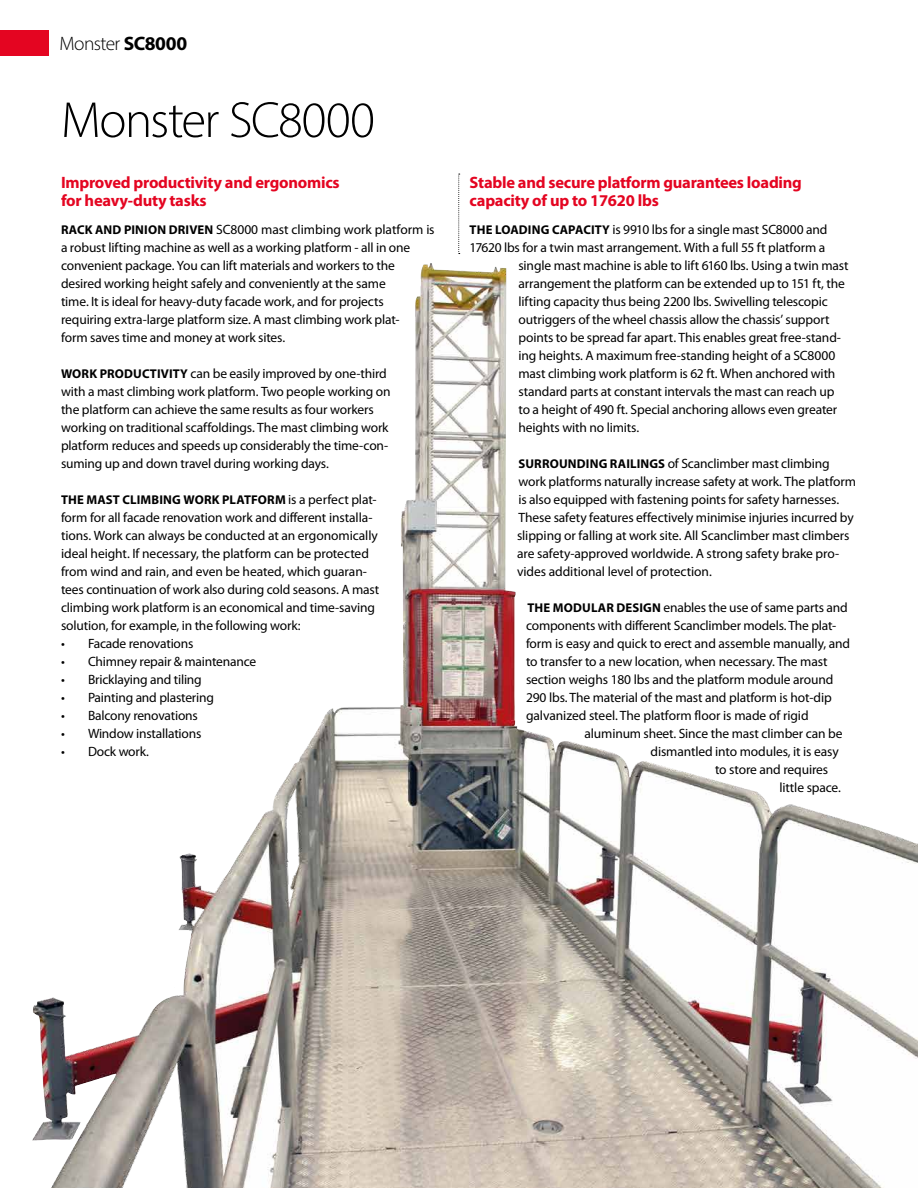
<style>
.page{position:relative;width:918px;height:1188px;background:#fff}
.page>*{position:absolute;margin:0;border:0;box-sizing:border-box;transform-origin:0 0}
.t1{font:300 51px "Myriad Pro";letter-spacing:-.03em;color:#000}
.t2{font:300 19.5px "Myriad Pro";letter-spacing:-.03em;color:#000}
.t3{font:700 16.5px/18px "Myriad Pro";letter-spacing:-.015em;color:#e40521}
.t4{font:13.5px/18px "Myriad Pro";letter-spacing:-.01em;color:#000}
.t5{font:700 12.75px "Myriad Pro";letter-spacing:.015em;color:#000}
.s1{font-weight:700}
.s2{font-weight:700;font-size:12.75px}
.s3{font-weight:400;font-size:13.5px}
</style>
<div class="page">
<svg style="left:458px;top:174px;width:2px;height:80px"></svg>
<img style="left:32px;top:264px;width:886px;height:924px">
<div style="left:0;top:30px;width:49px;height:25px;background:#e40521"></div>
<h2 class="t2" style="left:60px;top:32px;width:129px">Monster <span class="s1">SC8000</span></h2>
<h1 class="t1" style="left:61px;top:89px;width:315px">Monster SC8000</h1>
<p class="t3" style="left:61px;top:172px;width:280px">Improved productivity and ergonomics for heavy-duty tasks</p>
<p class="t4" style="left:61px;top:220px;width:375px"><span class="s2">RACK AND PINION DRIVEN</span> SC8000 mast climbing work platform is a robust lifting machine as well as a working platform - all in one convenient package. You can lift materials and workers to the desired working height safely and conveniently at the same<br>time. It is ideal for heavy-duty facade work, and for projects requiring extra-large platform size. A mast climbing work plat-<br>form saves time and money at work sites.</p>
<p class="t4" style="left:61px;top:364px;width:331px"><span class="s2">WORK PRODUCTIVITY</span> can be easily improved by one-third with a mast climbing work platform. Two people working on the platform can achieve the same results as four workers working on traditional scaffoldings. The mast climbing work platform reduces and speeds up considerably the time-con&shy;suming up and down travel during working days.</p>
<p class="t5" style="left:61px;top:491px;width:317px">THE MAST CLIMBING WORK PLATFORM <span class="s3">is a perfect plat-</span></p>
<p class="t4" style="left:61px;top:508px;width:320px">form for all facade renovation work and different installa&shy;tions. Work can always be conducted at an ergonomically ideal height. If necessary, the platform can be protected from wind and rain, and even be heated, which guaran&shy;tees continuation of work also during cold seasons. A mast climbing work platform is an economical and time-saving solution, for example, in the following work:</p>
<p class="t4" style="left:61px;top:634px;width:134px">• Facade renovations</p>
<p class="t4" style="left:61px;top:652px;width:197px">• Chimney repair &amp; maintenance</p>
<p class="t4" style="left:61px;top:670px;width:142px">• Bricklaying and tiling</p>
<p class="t4" style="left:61px;top:688px;width:155px">• Painting and plastering</p>
<p class="t4" style="left:61px;top:706px;width:138px">• Balcony renovations</p>
<p class="t4" style="left:61px;top:724px;width:142px">• Window installations</p>
<p class="t4" style="left:61px;top:742px;width:89px">• Dock work.</p>
<p class="t3" style="left:470px;top:172px;width:334px">Stable and secure platform guarantees loading capacity of up to 17620 lbs</p>
<p class="t4" style="left:470px;top:220px;width:359px"><span class="s2">THE LOADING CAPACITY</span> is 9910 lbs for a single mast SC8000 and</p>
<p class="t4" style="left:470px;top:238px;width:357px">17620 lbs for a twin mast arrangement. With a full 55 ft platform a</p>
<p class="t4" style="left:519px;top:256px;width:332px">single mast machine is able to lift 6160 lbs. Using a twin mast</p>
<p class="t4" style="left:519px;top:274px;width:328px">arrangement the platform can be extended up to 151 ft, the</p>
<p class="t4" style="left:519px;top:292px;width:311px">lifting capacity thus being 2200 lbs. Swivelling telescopic</p>
<p class="t4" style="left:519px;top:310px;width:313px">outriggers of the wheel chassis allow the chassis’ support</p>
<p class="t4" style="left:519px;top:328px;width:324px">points to be spread far apart. This enables great free-stand-</p>
<p class="t4" style="left:519px;top:346px;width:318px">ing heights. A maximum free-standing height of a SC8000</p>
<p class="t4" style="left:519px;top:364px;width:318px">mast climbing work platform is 62 ft. When anchored with</p>
<p class="t4" style="left:519px;top:382px;width:317px">standard parts at constant intervals the mast can reach up</p>
<p class="t4" style="left:519px;top:400px;width:320px">to a height of 490 ft. Special anchoring allows even greater</p>
<p class="t4" style="left:519px;top:418px;width:122px">heights with no limits.</p>
<p class="t4" style="left:517px;top:454px;width:340px"><span class="s2">SURROUNDING RAILINGS</span> of Scanclimber mast climbing work platforms naturally increase safety at work. The platform is also equipped with fastening points for safety harnesses.<br>These safety features effectively minimise injuries incurred by slipping or falling at work site. All Scanclimber mast climbers are safety-approved worldwide. A strong safety brake pro&shy;vides additional level of protection.</p>
<p class="t4" style="left:528px;top:598px;width:322px"><span class="s2">THE MODULAR DESIGN</span> enables the use of same parts and</p>
<p class="t4" style="left:526px;top:616px;width:312px">components with different Scanclimber models. The plat-</p>
<p class="t4" style="left:526px;top:634px;width:326px">form is easy and quick to erect and assemble manually, and</p>
<p class="t4" style="left:526px;top:652px;width:303px">to transfer to a new location, when necessary. The mast</p>
<p class="t4" style="left:526px;top:670px;width:309px">section weighs 180 lbs and the platform module around</p>
<p class="t4" style="left:526px;top:688px;width:307px">290 lbs. The material of the mast and platform is hot-dip</p>
<p class="t4" style="left:526px;top:706px;width:284px">galvanized steel. The platform floor is made of rigid</p>
<p class="t4" style="left:585px;top:724px;width:260px">aluminum sheet. Since the mast climber can be</p>
<p class="t4" style="left:651px;top:742px;width:190px">dismantled into modules, it is easy</p>
<p class="t4" style="left:715px;top:760px;width:115px">to store and requires</p>
<p class="t4" style="left:780px;top:778px;width:63px">little space.</p>
</div>
